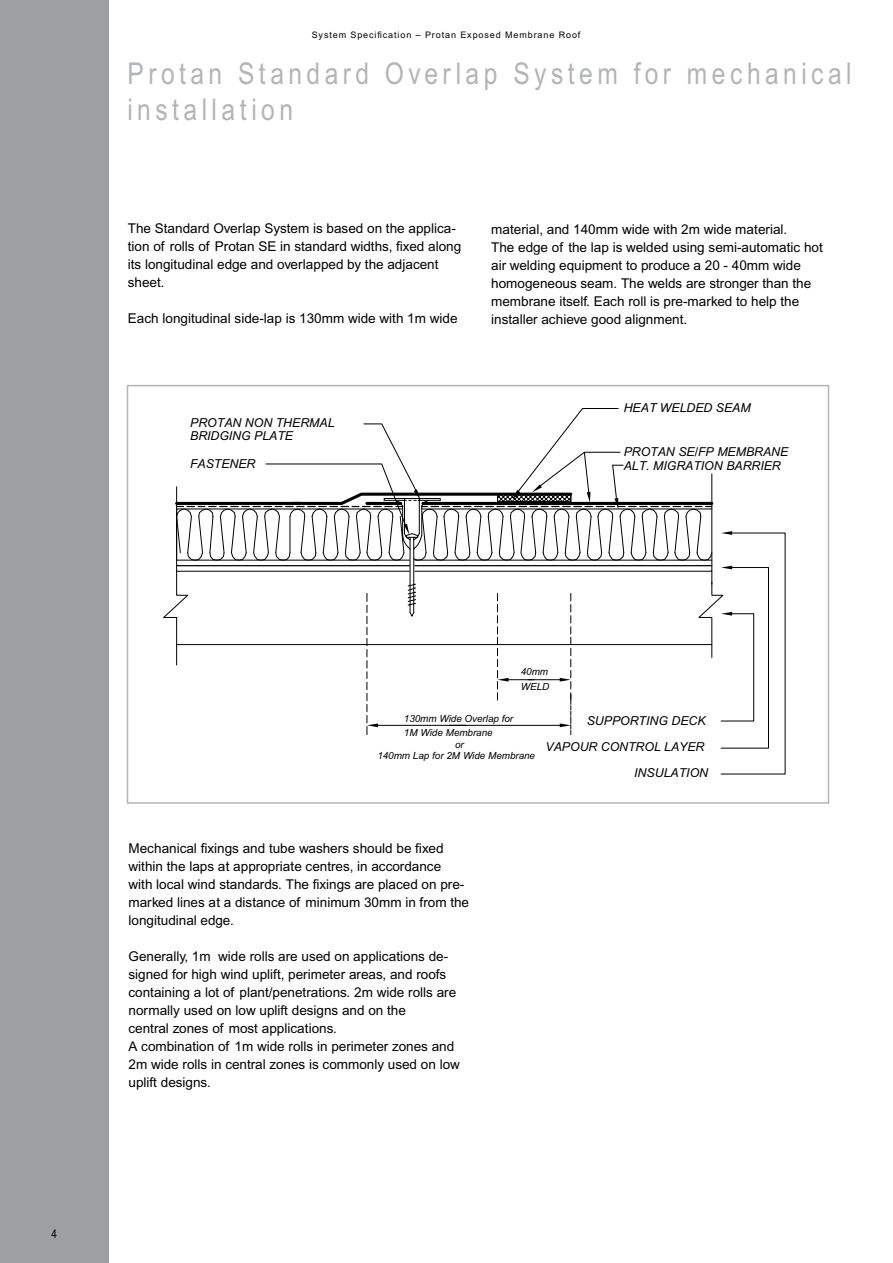
<style>
.page{position:relative;width:893px;height:1263px;background:#fff}
.page>*{position:absolute;margin:0;border:0;box-sizing:border-box;transform-origin:0 0}
.t1{font:30px/36px "Arial Narrow";letter-spacing:.15em;color:#b2b4b6}
.t2{font:13.5px/18px "Arial";color:#000}
.t3{font:italic 12.3px "Arial";letter-spacing:-.005em;color:#000}
.t4{font:12px "Arial Narrow";color:#000}
.t5{font:italic 9.9px/14.9px "Arial";letter-spacing:-.005em;color:#000}
.t6{font:9px "Arial";letter-spacing:.1em;color:#000}
</style>
<div class="page">
<div style="left:0;top:0;width:108px;height:1263px;background:#9d9fa2"></div>
<svg style="left:163px;top:408px;width:623px;height:367px"></svg>
<div style="left:127px;top:385px;width:702px;height:419px;border:2px solid #b2b4b6"></div>
<p class="t6" style="left:312px;top:30px;width:270px">System Specification – Protan Exposed Membrane Roof</p>
<h1 class="t1" style="left:127px;top:55px;width:726px">Protan Standard Overlap System for mechanical installation</h1>
<p class="t2" style="left:128px;top:219px;width:335px">The Standard Overlap System is based on the applica&shy;tion of rolls of Protan SE in standard widths, fixed along its longitudinal edge and overlapped by the adjacent sheet.</p>
<p class="t2" style="left:128px;top:309px;width:331px">Each longitudinal side-lap is 130mm wide with 1m wide</p>
<p class="t3" style="left:190px;top:415px;width:146px">PROTAN NON THERMAL</p>
<p class="t3" style="left:190px;top:456px;width:67px">FASTENER</p>
<p class="t3" style="left:190px;top:428px;width:104px">BRIDGING PLATE</p>
<p class="t2" style="left:491px;top:220px;width:333px">material, and 140mm wide with 2m wide material.<br>The edge of the lap is welded using semi-automatic hot air welding equipment to produce a 20 - 40mm wide homogeneous seam. The welds are stronger than the membrane itself. Each roll is pre-marked to help the installer achieve good alignment.</p>
<p class="t3" style="left:624px;top:400px;width:128px">HEAT WELDED SEAM</p>
<p class="t3" style="left:624px;top:444px;width:166px">PROTAN SE/FP MEMBRANE</p>
<p class="t3" style="left:624px;top:459px;width:159px">ALT. MIGRATION BARRIER</p>
<p class="t4" style="left:52px;top:1227px;width:7px">4</p>
<p class="t5" style="left:521px;top:664px;width:30px">40mm<br>WELD</p>
<p class="t5" style="left:404px;top:711px;width:111px">130mm Wide Overlap for</p>
<p class="t5" style="left:455px;top:736px;width:10px">or</p>
<p class="t5" style="left:404px;top:725px;width:90px">1M Wide Membrane</p>
<p class="t5" style="left:377px;top:748px;width:159px">140mm Lap for 2M Wide Membrane</p>
<p class="t3" style="left:587px;top:713px;width:120px">SUPPORTING DECK</p>
<p class="t3" style="left:546px;top:740px;width:160px">VAPOUR CONTROL LAYER</p>
<p class="t3" style="left:634px;top:766px;width:75px">INSULATION</p>
<p class="t2" style="left:129px;top:839px;width:342px">Mechanical fixings and tube washers should be fixed within the laps at appropriate centres, in accordance<br>with local wind standards. The fixings are placed on pre&shy;marked lines at a distance of minimum 30mm in from the longitudinal edge.</p>
<p class="t2" style="left:129px;top:947px;width:333px">Generally, 1m wide rolls are used on applications de&shy;signed for high wind uplift, perimeter areas, and roofs containing a lot of plant/penetrations. 2m wide rolls are normally used on low uplift designs and on the<br>central zones of most applications.<br>A combination of 1m wide rolls in perimeter zones and 2m wide rolls in central zones is commonly used on low uplift designs.</p>
</div>
